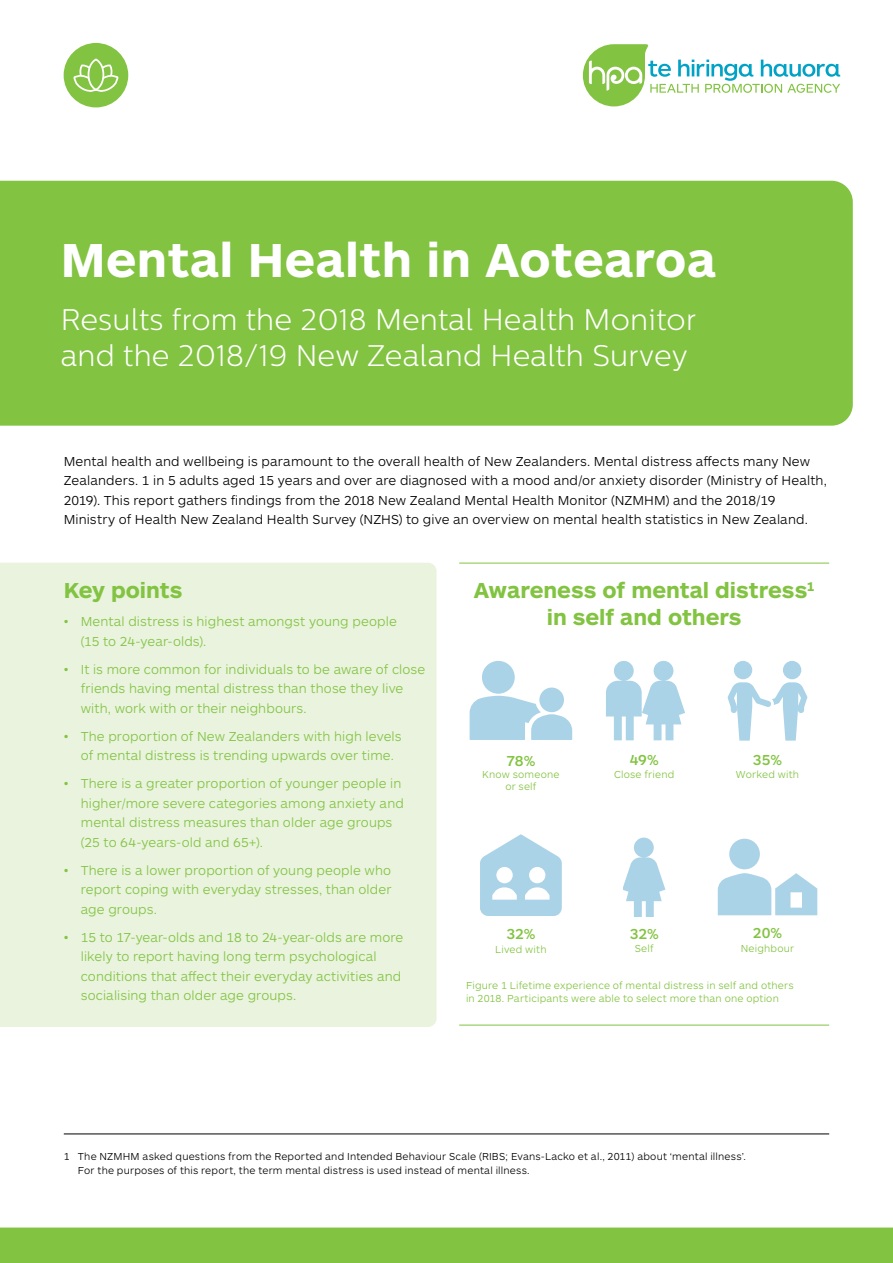
<style>
.page{position:relative;width:893px;height:1263px;background:#fff}
.page>*{position:absolute;margin:0;border:0;box-sizing:border-box;transform-origin:0 0}
.t1{font:700 49.5px "ARS Maquette Pro";letter-spacing:.01em;color:#fff}
.t2{font:300 29.7px/36px "Centrale Sans";letter-spacing:.01em;color:#fff}
.t3{font:700 22.5px/27px "ARS Maquette Pro";color:#82c341;text-align:center}
.t4{font:500 15px "ARS Maquette Pro";letter-spacing:-.005em;color:#82c341}
.t5{font:300 13.5px/19.5px "ARS Maquette Pro";letter-spacing:.01em;color:#82c341}
.t6{font:300 13.5px/19.5px "ARS Maquette Pro";letter-spacing:.01em;color:#000}
.t7{font:300 10.5px/13.5px "ARS Maquette Pro";letter-spacing:.02em;color:#000}
.t8{font:300 10.5px/12px "ARS Maquette Pro";letter-spacing:.02em;color:#82c341;text-align:center}
</style>
<div class="page">
<div style="left:0;top:563px;width:437px;height:464px;background:#e9f3de"></div>
<div style="left:0;top:181px;width:853px;height:245px;background:#82c341"></div>
<svg style="left:583px;top:44px;width:257px;height:62px"></svg>
<div style="left:0;top:1227px;width:893px;height:36px;background:#82c341"></div>
<hr style="left:64px;top:1134px;width:765px;height:1px;background:#000">
<svg style="left:470px;top:661px;width:102px;height:79px"></svg>
<svg style="left:606px;top:661px;width:79px;height:79px"></svg>
<svg style="left:728px;top:661px;width:79px;height:80px"></svg>
<svg style="left:480px;top:834px;width:82px;height:82px"></svg>
<svg style="left:623px;top:837px;width:42px;height:80px"></svg>
<svg style="left:718px;top:839px;width:99px;height:76px"></svg>
<hr style="left:459px;top:563px;width:370px;height:1px;background:#82c341">
<hr style="left:459px;top:1025px;width:370px;height:1px;background:#82c341">
<div style="left:64px;top:43px;width:64px;height:64px;background:#82c341;border-radius:50%"></div>
<svg style="left:73px;top:65px;width:46px;height:27px"></svg>
<div style="left:89px;top:59px;width:14px;height:31px;background:#82c341;border-radius:50%"></div>
<div style="left:88px;top:59px;width:16px;height:32px;border:2px solid #fff;border-radius:50%"></div>
<h1 class="t1" style="left:61px;top:228px;width:657px">Mental Health in Aotearoa</h1>
<h2 class="t2" style="left:61px;top:302px;width:637px">Results from the 2018 Mental Health Monitor and the 2018/19 New Zealand Health Survey</h2>
<p class="t6" style="left:64px;top:451px;width:765px">Mental health and wellbeing is paramount to the overall health of New Zealanders. Mental distress affects many New Zealanders. 1 in 5 adults aged 15 years and over are diagnosed with a mood and/or anxiety disorder (Ministry of Health, 2019). This report gathers findings from the 2018 New Zealand Mental Health Monitor (NZMHM) and the 2018/19<br>Ministry of Health New Zealand Health Survey (NZHS) to give an overview on mental health statistics in New Zealand.</p>
<h3 class="t3" style="left:64px;top:576px;width:120px">Key points</h3>
<p class="t5" style="left:81px;top:611px;width:318px;text-indent:-17px">• Mental distress is highest amongst young people (15 to 24-year-olds).</p>
<p class="t5" style="left:81px;top:658px;width:346px;text-indent:-17px">• It is more common for individuals to be aware of close friends having mental distress than those they live with, work with or their neighbours.</p>
<p class="t5" style="left:81px;top:725px;width:322px;text-indent:-17px">• The proportion of New Zealanders with high levels of mental distress is trending upwards over time.</p>
<p class="t5" style="left:81px;top:773px;width:325px;text-indent:-17px">• There is a greater proportion of younger people in higher/more severe categories among anxiety and mental distress measures than older age groups (25 to 64-years-old and 65+).</p>
<p class="t5" style="left:81px;top:859px;width:312px;text-align:justify;text-indent:-17px">• There is a lower proportion of young people who report coping with everyday stresses, than older age groups.</p>
<p class="t5" style="left:81px;top:926px;width:324px;text-indent:-17px">• 15 to 17-year-olds and 18 to 24-year-olds are more likely to report having long term psychological conditions that affect their everyday activities and socialising than older age groups.</p>
<h3 class="t3" style="left:474px;top:576px;width:342px">Awareness of mental distress<sup>1 </sup>in self and others</h3>
<p class="t4" style="left:506px;top:751px;width:31px">78%</p>
<p class="t8" style="left:482px;top:768px;width:79px">Know someone or self</p>
<p class="t4" style="left:630px;top:750px;width:31px">49%</p>
<p class="t8" style="left:614px;top:768px;width:62px">Close friend</p>
<p class="t4" style="left:753px;top:750px;width:31px">35%</p>
<p class="t8" style="left:736px;top:768px;width:65px">Worked with</p>
<p class="t4" style="left:753px;top:923px;width:31px">20%</p>
<p class="t8" style="left:741px;top:941px;width:55px">Neighbour</p>
<p class="t8" style="left:466px;top:978px;width:329px;line-height:13.5px;text-align:left">Figure 1 Lifetime experience of mental distress in self and others in 2018. Participants were able to select more than one option</p>
<p class="t4" style="left:630px;top:923px;width:31px">32%</p>
<p class="t8" style="left:635px;top:942px;width:20px">Self</p>
<p class="t4" style="left:506px;top:924px;width:31px">32%</p>
<p class="t8" style="left:495px;top:943px;width:53px">Lived with</p>
<p class="t7" style="left:78px;top:1149px;width:669px;text-indent:-14px">1 The NZMHM asked questions from the Reported and Intended Behaviour Scale (RIBS; Evans-Lacko et al., 2011) about ‘mental illness’.<br>For the purposes of this report, the term mental distress is used instead of mental illness.</p>
</div>
